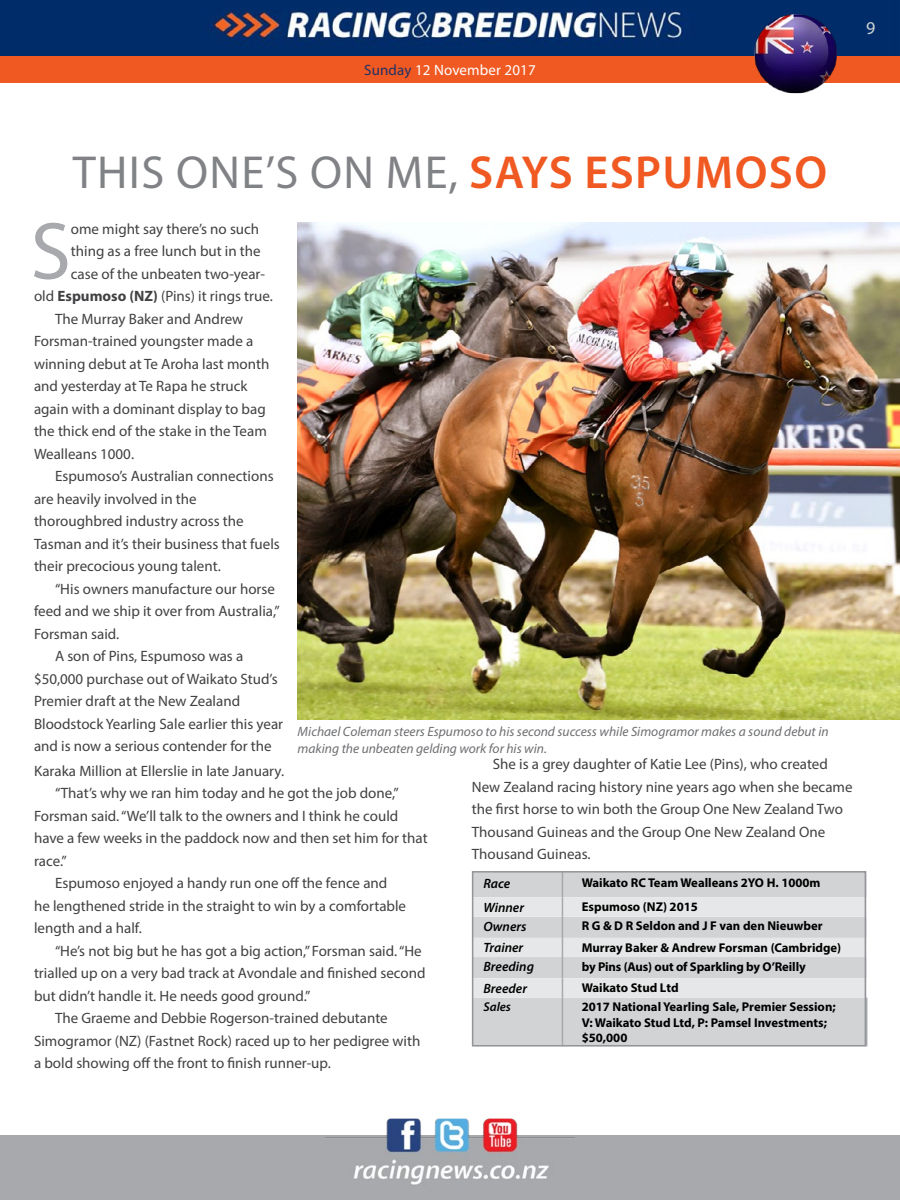
<style>
.page{position:relative;width:900px;height:1200px;background:#fff}
.page>*{position:absolute;margin:0;border:0;box-sizing:border-box;transform-origin:0 0}
.t1{font:81.75px "Myriad Pro";color:#a7a9ac}
.t2{font:46.5px "Myriad Pro";letter-spacing:.03em;color:#808285}
.t3{font:18px "Myriad Pro";color:#d1d4d4}
.t4{font:15px/22.5px "Myriad Pro";color:#414042}
.t5{font:15px "Myriad Pro";letter-spacing:.01em;color:#fff}
.t6{font:italic 13.5px/16.2px "Myriad Pro";color:#6d6e71}
.t7{font:italic 600 13.5px "Myriad Pro";color:#000}
.t8{font:700 12.75px/15.3px "Myriad Pro";color:#000}
.t9{font:italic 600 12.75px "Myriad Pro";color:#000}
.s1{color:#203267}
.s2{font-weight:600;color:#f15922}
.s3{font-weight:700}
</style>
<div class="page">
<div style="left:0;top:1136px;width:900px;height:64px;background:#a7a9ac"></div>
<img style="left:325px;top:1118px;width:250px;height:67px">
<div style="left:0;top:56px;width:900px;height:27px;background:#f15922"></div>
<img style="left:0;top:0;width:900px;height:56px">
<img style="left:298px;top:222px;width:602px;height:498px">
<div style="left:475px;top:998px;width:388px;height:45px;background:#d1d3d4"></div>
<svg style="left:475px;top:871px;width:392px;height:127px;background:#dadcdd"></svg>
<hr style="left:562px;top:998px;width:1px;height:48px;background:#a7a9ac">
<hr style="left:866px;top:998px;width:1px;height:48px;background:#a7a9ac">
<div style="left:472px;top:871px;width:394px;height:175px;border:2px solid #939598"></div>
<img style="left:752px;top:12px;width:88px;height:82px">
<p class="t5" style="left:364px;top:61px;width:173px"><span class="s1">Sunday</span> 12 November 2017</p>
<p class="t3" style="left:866px;top:17px;width:11px">9</p>
<h2 class="t2" style="left:73px;top:144px;width:756px">THIS ONE’S ON ME, <span class="s2">SAYS ESPUMOSO</span></h2>
<h1 class="t1" style="left:31px;top:201px;width:42px">S</h1>
<p class="t4" style="left:71px;top:217px;width:190px">ome might say there’s no such</p>
<p class="t4" style="left:71px;top:240px;width:191px">thing as a free lunch but in the</p>
<p class="t4" style="left:71px;top:262px;width:196px">case of the unbeaten two-year-</p>
<p class="t4" style="left:34px;top:285px;width:240px">old <span class="s3">Espumoso (NZ)</span> (Pins) it rings true.</p>
<p class="t4" style="left:55px;top:307px;width:190px">The Murray Baker and Andrew</p>
<p class="t4" style="left:34px;top:330px;width:221px">Forsman-trained youngster made a</p>
<p class="t4" style="left:34px;top:352px;width:237px">winning debut at Te Aroha last month</p>
<p class="t4" style="left:34px;top:375px;width:215px">and yesterday at Te Rapa he struck</p>
<p class="t4" style="left:34px;top:397px;width:233px">again with a dominant display to bag</p>
<p class="t4" style="left:34px;top:420px;width:234px">the thick end of the stake in the Team</p>
<p class="t4" style="left:34px;top:442px;width:102px">Wealleans 1000.</p>
<p class="t4" style="left:55px;top:465px;width:220px">Espumoso’s Australian connections</p>
<p class="t4" style="left:34px;top:487px;width:164px">are heavily involved in the</p>
<p class="t4" style="left:34px;top:510px;width:211px">thoroughbred industry across the</p>
<p class="t4" style="left:34px;top:532px;width:247px">Tasman and it’s their business that fuels</p>
<p class="t4" style="left:34px;top:555px;width:188px">their precocious young talent.</p>
<p class="t4" style="left:55px;top:577px;width:221px">“His owners manufacture our horse</p>
<p class="t4" style="left:34px;top:600px;width:247px">feed and we ship it over from Australia,”</p>
<p class="t4" style="left:34px;top:622px;width:87px">Forsman said.</p>
<p class="t4" style="left:55px;top:645px;width:190px">A son of Pins, Espumoso was a</p>
<p class="t4" style="left:34px;top:667px;width:245px">$50,000 purchase out of Waikato Stud’s</p>
<p class="t4" style="left:34px;top:690px;width:208px">Premier draft at the New Zealand</p>
<p class="t4" style="left:34px;top:712px;width:251px">Bloodstock Yearling Sale earlier this year</p>
<p class="t4" style="left:34px;top:735px;width:239px">and is now a serious contender for the</p>
<p class="t6" style="left:298px;top:723px;width:533px">Michael Coleman steers Espumoso to his second success while Simogramor makes a sound debut in making the unbeaten gelding work for his win.</p>
<p class="t4" style="left:34px;top:759px;width:252px">Karaka Million at Ellerslie in late January.</p>
<p class="t4" style="left:55px;top:782px;width:345px">“That’s why we ran him today and he got the job done,”</p>
<p class="t4" style="left:34px;top:804px;width:366px">Forsman said. “We’ll talk to the owners and I think he could</p>
<p class="t4" style="left:34px;top:827px;width:395px">have a few weeks in the paddock now and then set him for that</p>
<p class="t4" style="left:34px;top:849px;width:34px">race.”</p>
<p class="t4" style="left:55px;top:872px;width:334px">Espumoso enjoyed a handy run one off the fence and</p>
<p class="t4" style="left:34px;top:894px;width:374px">he lengthened stride in the straight to win by a comfortable</p>
<p class="t4" style="left:34px;top:917px;width:109px">length and a half.</p>
<p class="t4" style="left:55px;top:939px;width:368px">“He’s not big but he has got a big action,” Forsman said. “He</p>
<p class="t4" style="left:34px;top:962px;width:393px">trialled up on a very bad track at Avondale and finished second</p>
<p class="t4" style="left:34px;top:984px;width:278px">but didn’t handle it. He needs good ground.”</p>
<p class="t4" style="left:55px;top:1007px;width:334px">The Graeme and Debbie Rogerson-trained debutante</p>
<p class="t4" style="left:34px;top:1029px;width:388px">Simogramor (NZ) (Fastnet Rock) raced up to her pedigree with</p>
<p class="t4" style="left:34px;top:1052px;width:298px">a bold showing off the front to finish runner-up.</p>
<p class="t4" style="left:472px;top:753px;width:382px;text-indent:21px">She is a grey daughter of Katie Lee (Pins), who created New Zealand racing history nine years ago when she became the first horse to win both the Group One New Zealand Two Thousand Guineas and the Group One New Zealand One Thousand Guineas.</p>
<p class="t7" style="left:483px;top:875px;width:28px">Race</p>
<p class="t8" style="left:582px;top:875px;width:240px">Waikato RC Team Wealleans 2YO H. 1000m</p>
<p class="t7" style="left:483px;top:899px;width:42px">Winner</p>
<p class="t8" style="left:582px;top:899px;width:118px">Espumoso (NZ) 2015</p>
<p class="t7" style="left:483px;top:918px;width:45px">Owners</p>
<p class="t8" style="left:582px;top:918px;width:243px">R G &amp; D R Seldon and J F van den Nieuwber</p>
<p class="t7" style="left:483px;top:939px;width:41px">Trainer</p>
<p class="t8" style="left:582px;top:939px;width:261px">Murray Baker &amp; Andrew Forsman (Cambridge)</p>
<p class="t7" style="left:483px;top:958px;width:52px">Breeding</p>
<p class="t8" style="left:582px;top:959px;width:226px">by Pins (Aus) out of Sparkling by O’Reilly</p>
<p class="t7" style="left:483px;top:980px;width:45px">Breeder</p>
<p class="t8" style="left:582px;top:980px;width:98px">Waikato Stud Ltd</p>
<p class="t9" style="left:483px;top:999px;width:29px">Sales</p>
<p class="t8" style="left:582px;top:999px;width:256px">2017 National Yearling Sale, Premier Session;<br>V: Waikato Stud Ltd, P: Pamsel Investments; $50,000</p>
</div>
